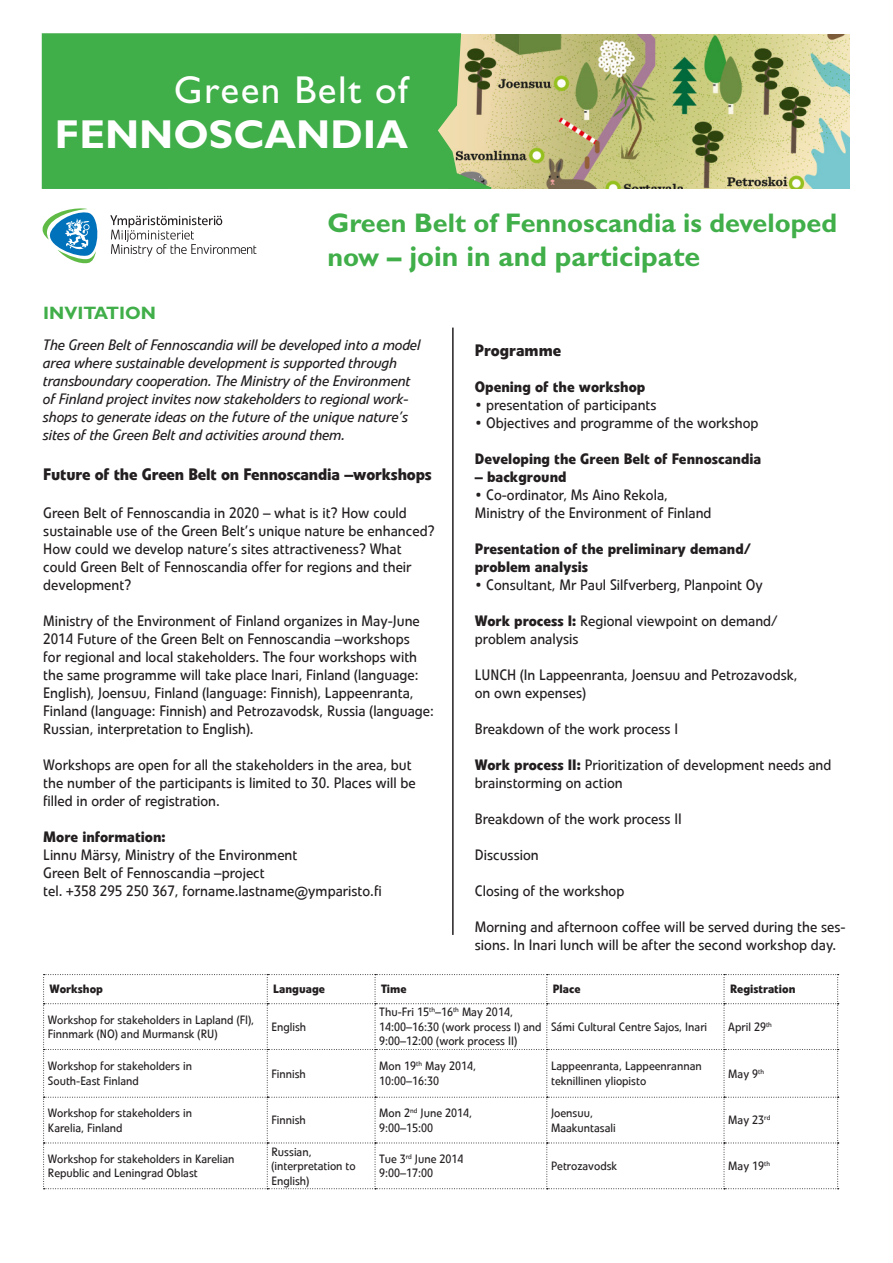
<style>
.page{position:relative;width:893px;height:1263px;background:#fff}
.page>*{position:absolute;margin:0;border:0;box-sizing:border-box;transform-origin:0 0}
.t1{font:700 40.5px "Gill Sans Std";color:#fff}
.t2{font:39px "Gill Sans Std";letter-spacing:.04em;color:#fff}
.t3{font:700 28.5px "Gill Sans Std";color:#40ae49}
.t4{font:700 27px "Gill Sans Std";color:#40ae49}
.t5{font:700 18px "Gill Sans Std";color:#40ae49}
.t6{font:700 16.5px "Veto Com";letter-spacing:-.01em;color:#231f20}
.t7{font:15px/18px "Veto Com";color:#231f20}
.t8{font:italic 15px/18px "Veto Com";letter-spacing:-.01em;color:#231f20}
.t9{font:700 15px/18px "Veto Com";color:#231f20}
.t10{font:12px/14.4px "Veto Com";color:#231f20}
.t11{font:700 12px "Veto Com";color:#231f20}
.s1{font-size:27px}
.s2{font-weight:700}
</style>
<div class="page">
<img style="left:499px;top:34px;width:351px;height:154px">
<svg style="left:41px;top:33px;width:458px;height:156px;background:#4daf50"></svg>
<svg style="left:43px;top:974px;width:796px;height:215px"></svg>
<hr style="left:452px;top:328px;width:2px;height:607px;background:#231f20">
<svg style="left:43px;top:208px;width:55px;height:55px"></svg>
<svg style="left:110px;top:215px;width:146px;height:41px"></svg>
<p class="t2" style="left:174px;top:67px;width:236px">Green Belt of</p>
<p class="t1" style="left:55px;top:110px;width:355px">FENNOSCANDIA</p>
<p class="t5" style="left:43px;top:303px;width:114px">INVITATION</p>
<p class="t4" style="left:327px;top:207px;width:511px">Green Belt of Fennoscandia is developed</p>
<p class="t3" style="left:327px;top:240px;width:374px"><span class="s1">now</span> – join in and participate</p>
<p class="t8" style="left:43px;top:336px;width:379px">The Green Belt of Fennoscandia will be developed into a model area where sustainable development is supported through transboundary cooperation. The Ministry of the Environment of Finland project invites now stakeholders to regional work&shy;shops to generate ideas on the future of the unique nature’s sites of the Green Belt and activities around them.</p>
<p class="t6" style="left:43px;top:464px;width:390px">Future of the Green Belt on Fennoscandia –workshops</p>
<p class="t7" style="left:43px;top:504px;width:393px">Green Belt of Fennoscandia in 2020 – what is it? How could sustainable use of the Green Belt’s unique nature be enhanced?<br>How could we develop nature’s sites attractiveness? What could Green Belt of Fennoscandia offer for regions and their development?</p>
<p class="t7" style="left:43px;top:612px;width:392px">Ministry of the Environment of Finland organizes in May-June 2014 Future of the Green Belt on Fennoscandia –workshops<br>for regional and local stakeholders. The four workshops with the same programme will take place Inari, Finland (language:<br>English), Joensuu, Finland (language: Finnish), Lappeenranta, Finland (language: Finnish) and Petrozavodsk, Russia (language:<br>Russian, interpretation to English).</p>
<p class="t7" style="left:43px;top:756px;width:374px">Workshops are open for all the stakeholders in the area, but the number of the participants is limited to 30. Places will be filled in order of registration.</p>
<p class="t9" style="left:43px;top:828px;width:124px">More information:</p>
<p class="t7" style="left:43px;top:846px;width:256px">Linnu Märsy, Ministry of the Environment</p>
<p class="t7" style="left:43px;top:864px;width:223px">Green Belt of Fennoscandia –project</p>
<p class="t7" style="left:43px;top:882px;width:340px">tel. +358 295 250 367, forname.lastname@ymparisto.fi</p>
<p class="t6" style="left:475px;top:340px;width:88px">Programme</p>
<p class="t9" style="left:475px;top:378px;width:172px">Opening of the workshop</p>
<p class="t7" style="left:475px;top:396px;width:183px">• presentation of participants</p>
<p class="t7" style="left:475px;top:414px;width:285px">• Objectives and programme of the workshop</p>
<p class="t9" style="left:475px;top:450px;width:288px">Developing the Green Belt of Fennoscandia</p>
<p class="t9" style="left:475px;top:468px;width:93px">– background</p>
<p class="t7" style="left:475px;top:486px;width:238px">• Co-ordinator, Ms Aino Rekola,<br>Ministry of the Environment of Finland</p>
<p class="t9" style="left:475px;top:540px;width:278px">Presentation of the preliminary demand/ problem analysis</p>
<p class="t7" style="left:475px;top:576px;width:290px">• Consultant, Mr Paul Silfverberg, Planpoint Oy</p>
<p class="t7" style="left:475px;top:612px;width:304px"><span class="s2">Work process I:</span> Regional viewpoint on demand/ problem analysis</p>
<p class="t7" style="left:475px;top:666px;width:324px">LUNCH (In Lappeenranta, Joensuu and Petrozavodsk, on own expenses)</p>
<p class="t7" style="left:475px;top:720px;width:205px">Breakdown of the work process I</p>
<p class="t7" style="left:475px;top:756px;width:358px"><span class="s2">Work process II:</span> Prioritization of development needs and brainstorming on action</p>
<p class="t7" style="left:475px;top:810px;width:208px">Breakdown of the work process II</p>
<p class="t7" style="left:475px;top:846px;width:65px">Discussion</p>
<p class="t7" style="left:475px;top:882px;width:151px">Closing of the workshop</p>
<p class="t7" style="left:475px;top:918px;width:372px">Morning and afternoon coffee will be served during the ses&shy;sions. In Inari lunch will be after the second workshop day.</p>
<p class="t11" style="left:50px;top:982px;width:55px">Workshop</p>
<p class="t11" style="left:273px;top:982px;width:53px">Language</p>
<p class="t11" style="left:381px;top:982px;width:27px">Time</p>
<p class="t11" style="left:553px;top:982px;width:29px">Place</p>
<p class="t11" style="left:730px;top:982px;width:67px">Registration</p>
<p class="t10" style="left:48px;top:1012px;width:208px">Workshop for stakeholders in Lapland (FI),<br>Finnmark (NO) and Murmansk (RU)</p>
<p class="t10" style="left:271px;top:1020px;width:36px">English</p>
<p class="t10" style="left:379px;top:1005px;width:135px">Thu-Fri 15<sup>th</sup>–16<sup>th</sup> May 2014,</p>
<p class="t10" style="left:379px;top:1020px;width:164px">14:00–16:30 (work process I) and<br>9:00–12:00 (work process II)</p>
<p class="t10" style="left:551px;top:1020px;width:158px">Sámi Cultural Centre Sajos, Inari</p>
<p class="t10" style="left:728px;top:1020px;width:45px">April 29<sup>th</sup></p>
<p class="t10" style="left:48px;top:1059px;width:146px">Workshop for stakeholders in<br>South-East Finland</p>
<p class="t10" style="left:271px;top:1066px;width:36px">Finnish</p>
<p class="t10" style="left:48px;top:1106px;width:146px">Workshop for stakeholders in<br>Karelia, Finland</p>
<p class="t10" style="left:271px;top:1113px;width:36px">Finnish</p>
<p class="t10" style="left:379px;top:1059px;width:98px">Mon 19<sup>th</sup> May 2014,</p>
<p class="t10" style="left:379px;top:1073px;width:61px">10:00–16:30</p>
<p class="t10" style="left:379px;top:1106px;width:94px">Mon 2<sup>nd</sup> June 2014,</p>
<p class="t10" style="left:379px;top:1120px;width:55px">9:00–15:00</p>
<p class="t10" style="left:48px;top:1152px;width:188px">Workshop for stakeholders in Karelian<br>Republic and Leningrad Oblast</p>
<p class="t10" style="left:271px;top:1144px;width:86px">Russian, (interpretation to<br>English)</p>
<p class="t10" style="left:379px;top:1152px;width:86px">Tue 3<sup>rd</sup> June 2014</p>
<p class="t10" style="left:379px;top:1166px;width:55px">9:00–17:00</p>
<p class="t10" style="left:551px;top:1059px;width:152px">Lappeenranta, Lappeenrannan teknillinen yliopisto</p>
<p class="t10" style="left:728px;top:1066px;width:37px">May 9<sup>th</sup></p>
<p class="t10" style="left:551px;top:1106px;width:66px">Joensuu,<br>Maakuntasali</p>
<p class="t10" style="left:728px;top:1113px;width:44px">May 23<sup>rd</sup></p>
<p class="t10" style="left:551px;top:1159px;width:68px">Petrozavodsk</p>
<p class="t10" style="left:728px;top:1159px;width:43px">May 19<sup>th</sup></p>
</div>
